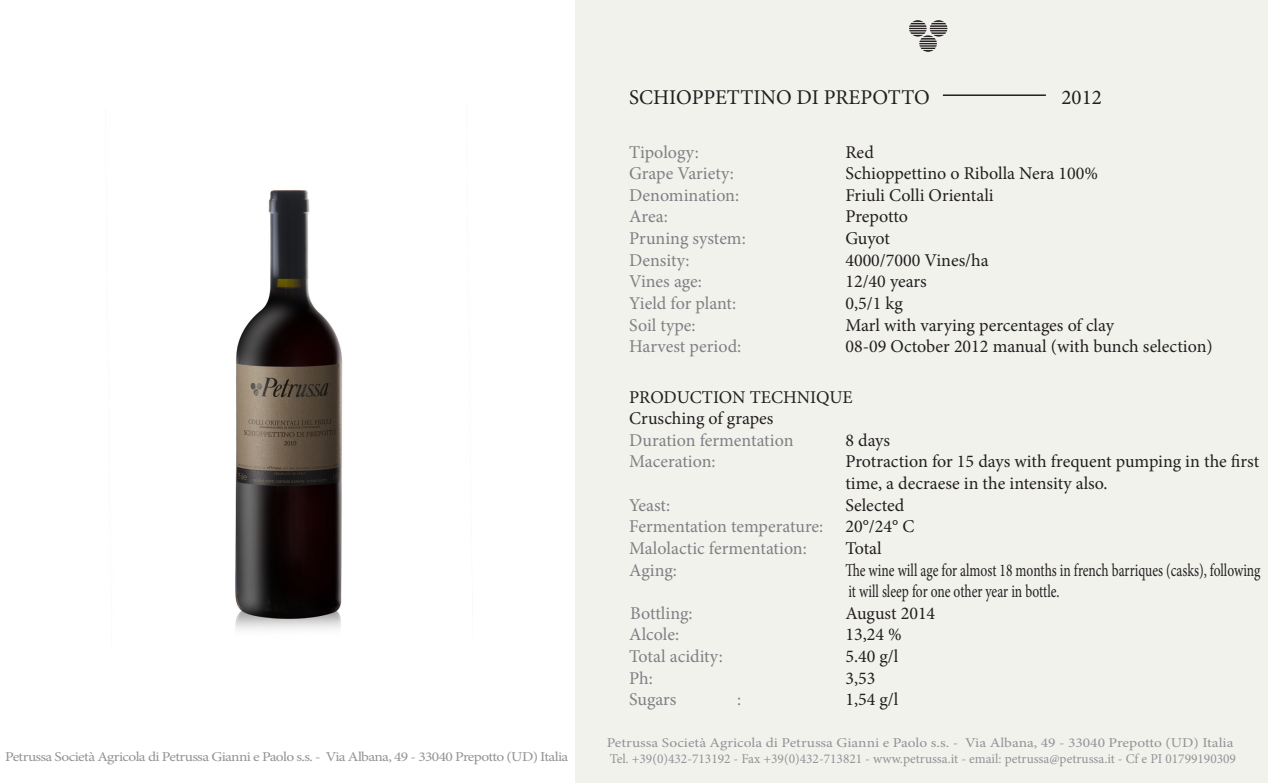
<style>
.page{position:relative;width:1268px;height:783px;background:#fff}
.page>*{position:absolute;margin:0;border:0;box-sizing:border-box;transform-origin:0 0}
.t1{font:21px "Minion Pro";color:#231f20}
.t2{font:18px/21.6px "Minion Pro";color:#231f20}
.t3{font:18px "Minion Pro";color:#7e8083}
.t4{font:18px/21.6px "Minion Pro";color:#231f20;scale:.75 1}
.t5{font:13.5px "Minion Pro";letter-spacing:-.005em;color:#919396}
.t6{font:13.5px "Minion Pro";letter-spacing:-.005em;color:#919396;scale:1.14 1}
.t7{font:13.5px "Minion Pro";letter-spacing:-.04em;color:#919396;scale:1.14 1}
.s1{color:#231f20}
</style>
<div class="page">
<img style="left:235px;top:190px;width:108px;height:440px">
<div style="left:575px;top:0;width:692px;height:782px;background:#f2f2ed"></div>
<hr style="left:942px;top:94px;width:103px;height:2px;background:#231f20">
<svg style="left:909px;top:20px;width:38px;height:32px"></svg>
<p class="t1" style="left:629px;top:83px;width:302px">SCHIOPPETTINO DI PREPOTTO</p>
<p class="t1" style="left:1061px;top:83px;width:42px">2012</p>
<p class="t3" style="left:629px;top:140px;width:71px">Tipology:</p>
<p class="t2" style="left:845px;top:141px;width:30px">Red</p>
<p class="t3" style="left:629px;top:161px;width:106px">Grape Variety:</p>
<p class="t2" style="left:845px;top:163px;width:254px">Schioppettino o Ribolla Nera 100%</p>
<p class="t3" style="left:629px;top:183px;width:111px">Denomination:</p>
<p class="t2" style="left:845px;top:184px;width:150px">Friuli Colli Orientali</p>
<p class="t3" style="left:629px;top:204px;width:40px">Area:</p>
<p class="t2" style="left:845px;top:206px;width:64px">Prepotto</p>
<p class="t3" style="left:629px;top:226px;width:118px">Pruning system:</p>
<p class="t2" style="left:845px;top:227px;width:46px">Guyot</p>
<p class="t3" style="left:629px;top:248px;width:62px">Density:</p>
<p class="t2" style="left:845px;top:249px;width:145px">4000/7000 Vines/ha</p>
<p class="t3" style="left:629px;top:269px;width:74px">Vines age:</p>
<p class="t2" style="left:845px;top:271px;width:83px">12/40 years</p>
<p class="t3" style="left:629px;top:291px;width:108px">Yield for plant:</p>
<p class="t2" style="left:845px;top:292px;width:59px">0,5/1 kg</p>
<p class="t3" style="left:629px;top:312px;width:68px">Soil type:</p>
<p class="t2" style="left:845px;top:314px;width:270px">Marl with varying percentages of clay</p>
<p class="t3" style="left:629px;top:334px;width:114px">Harvest period:</p>
<p class="t2" style="left:845px;top:335px;width:369px">08-09 October 2012 manual (with bunch selection)</p>
<p class="t2" style="left:629px;top:386px;width:225px">PRODUCTION TECHNIQUE</p>
<p class="t2" style="left:629px;top:407px;width:146px">Crusching of grapes</p>
<p class="t3" style="left:629px;top:428px;width:166px">Duration fermentation</p>
<p class="t2" style="left:845px;top:429px;width:46px">8 days</p>
<p class="t3" style="left:629px;top:449px;width:88px">Maceration:</p>
<p class="t2" style="left:845px;top:451px;width:415px">Protraction for 15 days with frequent pumping in the first time, a decraese in the intensity also.</p>
<p class="t3" style="left:629px;top:492px;width:42px">Yeast:</p>
<p class="t2" style="left:845px;top:494px;width:61px">Selected</p>
<p class="t3" style="left:629px;top:514px;width:286px">Fermentation temperature: <span class="s1">20°/24° C</span></p>
<p class="t3" style="left:629px;top:536px;width:179px">Malolactic fermentation:</p>
<p class="t2" style="left:845px;top:537px;width:38px">Total</p>
<p class="t3" style="left:629px;top:557px;width:49px">Aging:</p>
<p class="t4" style="left:845px;top:559px;width:555px">The wine will age for almost 18 months in french barriques (casks), following it will sleep for one other year in bottle.</p>
<p class="t3" style="left:630px;top:600px;width:64px">Bottling:</p>
<p class="t2" style="left:845px;top:602px;width:91px">August 2014</p>
<p class="t3" style="left:629px;top:622px;width:52px">Alcole:</p>
<p class="t2" style="left:845px;top:623px;width:58px">13,24 %</p>
<p class="t3" style="left:629px;top:644px;width:95px">Total acidity:</p>
<p class="t2" style="left:845px;top:645px;width:55px">5.40 g/l</p>
<p class="t3" style="left:629px;top:665px;width:25px">Ph:</p>
<p class="t2" style="left:845px;top:667px;width:32px">3,53</p>
<p class="t3" style="left:629px;top:687px;width:49px">Sugars</p>
<p class="t3" style="left:737px;top:687px;width:6px">:</p>
<p class="t2" style="left:845px;top:688px;width:55px">1,54 g/l</p>
<p class="t6" style="left:606px;top:733px;width:551px">Petrussa Società Agricola di Petrussa Gianni e Paolo s.s. - Via Albana, 49 - 33040 Prepotto (UD) Italia</p>
<p class="t7" style="left:5px;top:747px;width:495px">Petrussa Società Agricola di Petrussa Gianni e Paolo s.s. - Via Albana, 49 - 33040 Prepotto (UD) Italia</p>
<p class="t5" style="left:609px;top:749px;width:627px">Tel. +39(0)432-713192 - Fax +39(0)432-713821 - www.petrussa.it - email: petrussa@petrussa.it - Cf e PI 01799190309</p>
</div>
